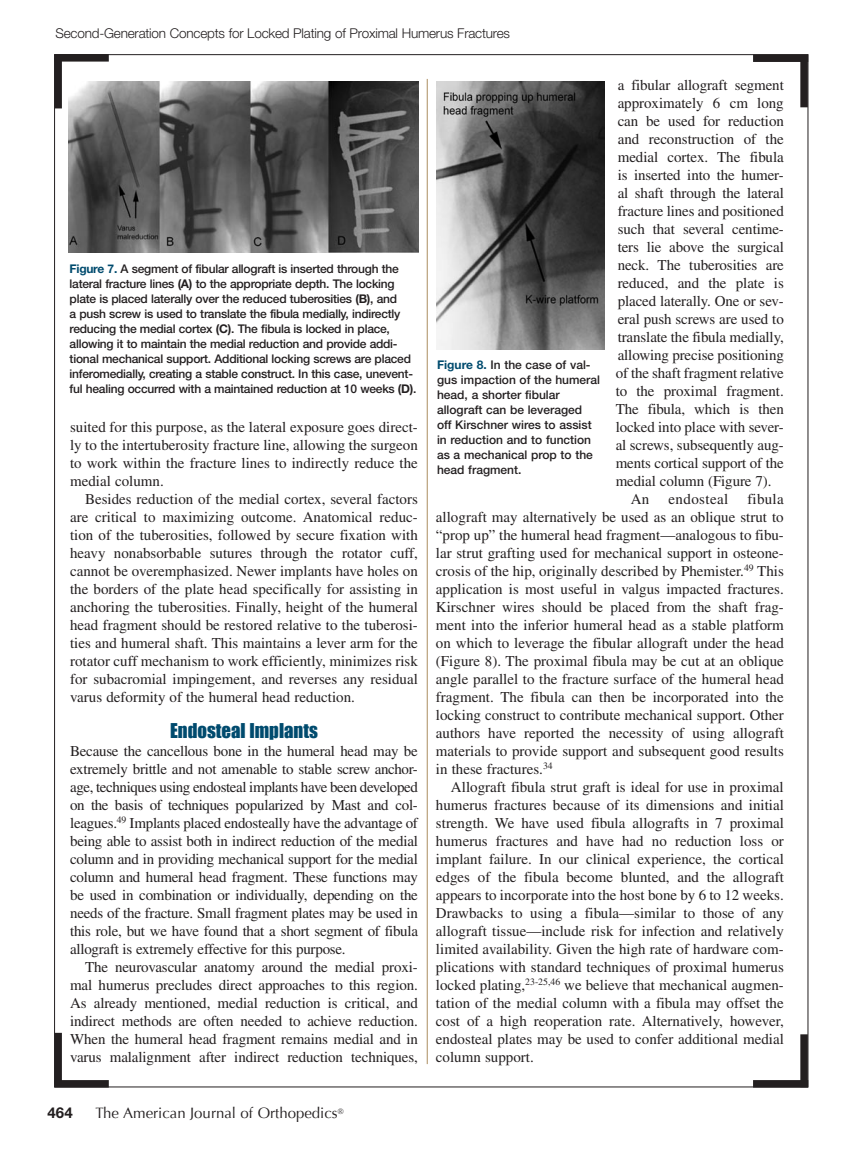
<style>
.page{position:relative;width:851px;height:1161px;background:#fff}
.page>*{position:absolute;margin:0;border:0;box-sizing:border-box;transform-origin:0 0}
.t1{font:18.75px "Impact";color:#004b6e}
.t2{font:15px/18px "Times";letter-spacing:-.01em;color:#231f20;text-align:justify}
.t3{font:15px "Optima";color:#231f20}
.t4{font:15px "Times";letter-spacing:.025em;color:#231f20}
.t5{font:700 15px "Helvetica Neue";color:#231f20}
.t6{font:300 13.5px "Helvetica Neue";letter-spacing:-.015em;color:#231f20}
.t7{font:500 12px/15px "Helvetica Neue";letter-spacing:-.02em;color:#231f20}
.t8{font:500 12px/15px "Helvetica Neue";color:#231f20}
.s1{font-weight:700;color:#004b6e}
.s2{font-weight:700}
</style>
<div class="page">
<div style="left:54px;top:58px;width:8px;height:50px;background:#231f20"></div>
<div style="left:54px;top:1033px;width:8px;height:51px;background:#231f20"></div>
<div style="left:800px;top:1034px;width:7px;height:53px;background:#231f20"></div>
<div style="left:800px;top:57px;width:7px;height:50px;background:#231f20"></div>
<div style="left:54px;top:54px;width:55px;height:8px;background:#231f20"></div>
<div style="left:753px;top:54px;width:55px;height:8px;background:#231f20"></div>
<div style="left:753px;top:1080px;width:55px;height:8px;background:#231f20"></div>
<div style="left:54px;top:1080px;width:55px;height:8px;background:#231f20"></div>
<hr style="left:427px;top:79px;width:1px;height:985px;background:#ab8d60">
<img style="left:69px;top:81px;width:349px;height:172px">
<img style="left:436px;top:81px;width:168px;height:269px">
<p class="t6" style="left:56px;top:25px;width:456px">Second-Generation Concepts for Locked Plating of Proximal Humerus Fractures</p>
<p class="t7" style="left:70px;top:261px;width:348px"><span class="s1">Figure 7.</span> A segment of fibular allograft is inserted through the lateral fracture lines <span class="s2">(A)</span> to the appropriate depth. The locking plate is placed laterally over the reduced tuberosities <span class="s2">(B)</span>, and<br>a push screw is used to translate the fibula medially, indirectly reducing the medial cortex <span class="s2">(C)</span>. The fibula is locked in place, allowing it to maintain the medial reduction and provide addi&shy;tional mechanical support. Additional locking screws are placed inferomedially, creating a stable construct. In this case, unevent&shy;ful healing occurred with a maintained reduction at 10 weeks <span class="s2">(D)</span>.</p>
<p class="t2" style="left:70px;top:418px;width:349px">suited for this purpose, as the lateral exposure goes direct&shy;ly to the intertuberosity fracture line, allowing the surgeon to work within the fracture lines to indirectly reduce the medial column.</p>
<p class="t2" style="left:70px;top:490px;width:349px;text-indent:15px">Besides reduction of the medial cortex, several factors are critical to maximizing outcome. Anatomical reduc&shy;tion of the tuberosities, followed by secure fixation with heavy nonabsorbable sutures through the rotator cuff, cannot be overemphasized. Newer implants have holes on the borders of the plate head specifically for assisting in anchoring the tuberosities. Finally, height of the humeral head fragment should be restored relative to the tuberosi&shy;ties and humeral shaft. This maintains a lever arm for the rotator cuff mechanism to work efficiently, minimizes risk for subacromial impingement, and reverses any residual varus deformity of the humeral head reduction.</p>
<p class="t1" style="left:170px;top:719px;width:149px">Endosteal Implants</p>
<p class="t2" style="left:70px;top:742px;width:349px">Because the cancellous bone in the humeral head may be extremely brittle and not amenable to stable screw anchor&shy;age, techniques using endosteal implants have been developed on the basis of techniques popularized by Mast and col&shy;leagues.<sup>49</sup> Implants placed endosteally have the advantage of being able to assist both in indirect reduction of the medial column and in providing mechanical support for the medial column and humeral head fragment. These functions may be used in combination or individually, depending on the needs of the fracture. Small fragment plates may be used in this role, but we have found that a short segment of fibula allograft is extremely effective for this purpose.</p>
<p class="t2" style="left:70px;top:958px;width:349px;text-indent:15px">The neurovascular anatomy around the medial proxi&shy;mal humerus precludes direct approaches to this region.<br>As already mentioned, medial reduction is critical, and indirect methods are often needed to achieve reduction.<br>When the humeral head fragment remains medial and in varus malalignment after indirect reduction techniques,</p>
<p class="t5" style="left:48px;top:1103px;width:27px">464</p>
<p class="t3" style="left:96px;top:1104px;width:249px">The American Journal of Orthopedics<sup>®</sup></p>
<p class="t2" style="left:617px;top:76px;width:168px">a fibular allograft segment</p>
<p class="t2" style="left:617px;top:94px;width:167px">approximately 6 cm long</p>
<p class="t2" style="left:617px;top:112px;width:168px">can be used for reduction</p>
<p class="t2" style="left:617px;top:130px;width:168px">and reconstruction of the</p>
<p class="t2" style="left:617px;top:148px;width:167px">medial cortex. The fibula</p>
<p class="t2" style="left:617px;top:166px;width:168px">is inserted into the humer-</p>
<p class="t2" style="left:617px;top:184px;width:168px">al shaft through the lateral</p>
<p class="t2" style="left:617px;top:202px;width:168px">fracture lines and positioned</p>
<p class="t2" style="left:617px;top:220px;width:168px">such that several centime-</p>
<p class="t2" style="left:617px;top:238px;width:168px">ters lie above the surgical</p>
<p class="t2" style="left:617px;top:256px;width:168px">neck. The tuberosities are</p>
<p class="t2" style="left:617px;top:274px;width:168px">reduced, and the plate is</p>
<p class="t2" style="left:617px;top:292px;width:168px">placed laterally. One or sev-</p>
<p class="t2" style="left:617px;top:310px;width:168px">eral push screws are used to</p>
<p class="t2" style="left:617px;top:328px;width:168px">translate the fibula medially,</p>
<p class="t2" style="left:617px;top:346px;width:168px">allowing precise positioning</p>
<p class="t2" style="left:615px;top:364px;width:170px">of the shaft fragment relative</p>
<p class="t2" style="left:615px;top:382px;width:170px">to the proximal fragment.</p>
<p class="t2" style="left:615px;top:400px;width:170px">The fibula, which is then</p>
<p class="t2" style="left:615px;top:418px;width:170px">locked into place with sever-</p>
<p class="t2" style="left:615px;top:436px;width:170px">al screws, subsequently aug-</p>
<p class="t2" style="left:615px;top:454px;width:170px">ments cortical support of the</p>
<p class="t2" style="left:615px;top:472px;width:157px">medial column (Figure 7).</p>
<p class="t2" style="left:630px;top:490px;width:20px">An</p>
<p class="t4" style="left:668px;top:491px;width:61px">endosteal</p>
<p class="t8" style="left:437px;top:357px;width:164px"><span class="s1">Figure 8.</span> In the case of val&shy;gus impaction of the humeral head, a shorter fibular allograft can be leveraged<br>off Kirschner wires to assist in reduction and to function as a mechanical prop to the head fragment.</p>
<p class="t2" style="left:436px;top:490px;width:349px;text-indent:311px">fibula allograft may alternatively be used as an oblique strut to “prop up” the humeral head fragment—analogous to fibu&shy;lar strut grafting used for mechanical support in osteone&shy;crosis of the hip, originally described by Phemister.<sup>49</sup> This application is most useful in valgus impacted fractures.<br>Kirschner wires should be placed from the shaft frag&shy;ment into the inferior humeral head as a stable platform on which to leverage the fibular allograft under the head (Figure 8). The proximal fibula may be cut at an oblique angle parallel to the fracture surface of the humeral head fragment. The fibula can then be incorporated into the locking construct to contribute mechanical support. Other authors have reported the necessity of using allograft materials to provide support and subsequent good results in these fractures.<sup>34</sup></p>
<p class="t2" style="left:436px;top:778px;width:349px;text-indent:15px">Allograft fibula strut graft is ideal for use in proximal humerus fractures because of its dimensions and initial strength. We have used fibula allografts in 7 proximal humerus fractures and have had no reduction loss or implant failure. In our clinical experience, the cortical edges of the fibula become blunted, and the allograft appears to incorporate into the host bone by 6 to 12 weeks.<br>Drawbacks to using a fibula—similar to those of any allograft tissue—include risk for infection and relatively limited availability. Given the high rate of hardware com&shy;plications with standard techniques of proximal humerus locked plating,<sup>23-25,46</sup> we believe that mechanical augmen&shy;tation of the medial column with a fibula may offset the cost of a high reoperation rate. Alternatively, however, endosteal plates may be used to confer additional medial column support.</p>
</div>
